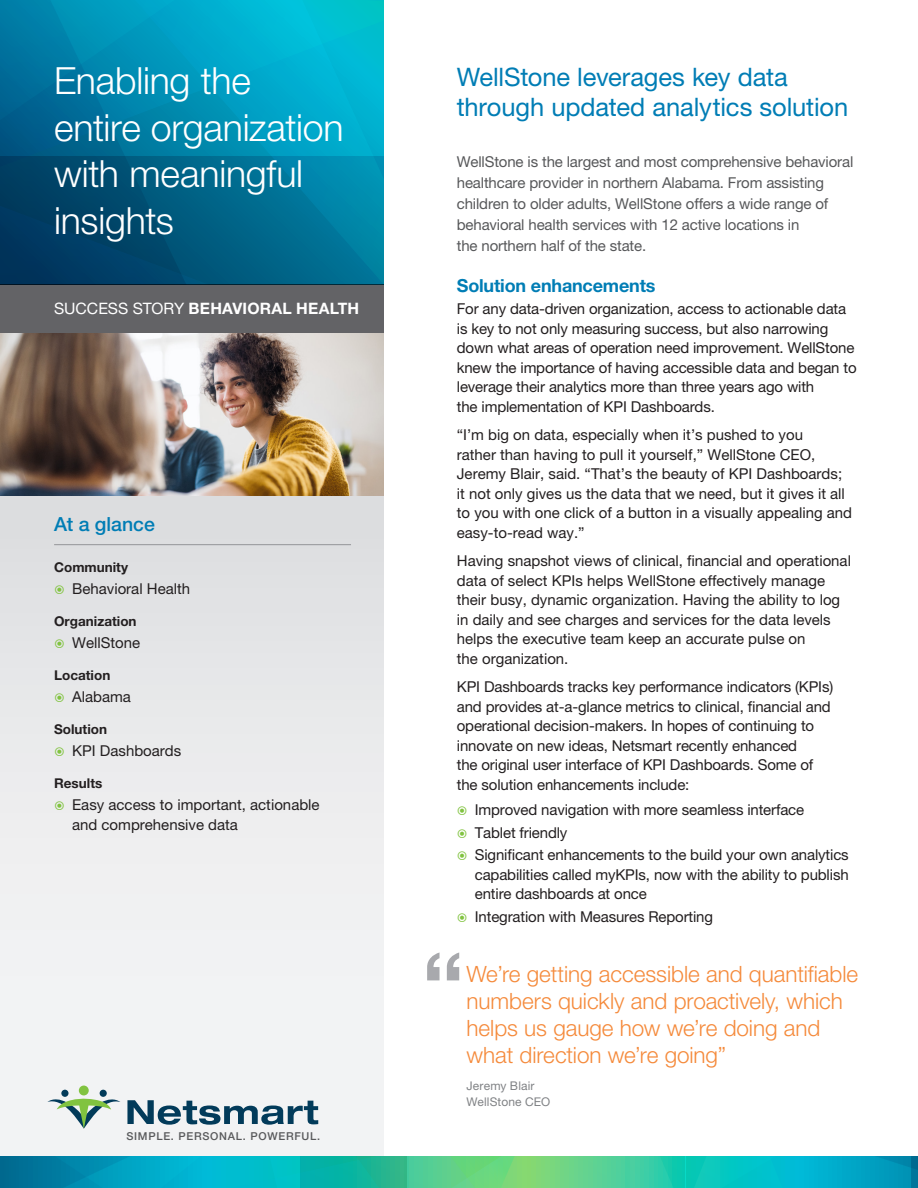
<style>
.page{position:relative;width:918px;height:1188px;background:#fff}
.page>*{position:absolute;margin:0;border:0;box-sizing:border-box;transform-origin:0 0}
.t1{font:500 99px "Helvetica Neue LT Pro";color:#a8a9ad}
.t2{font:300 37.5px/46.5px "Helvetica Neue LT Pro";letter-spacing:-.005em;color:#fff}
.t3{font:25.5px/30px "Helvetica Neue LT Pro";letter-spacing:-.005em;color:#007db5}
.t4{font:300 22.5px/27px "Helvetica Neue LT Pro";letter-spacing:-.005em;color:#f58a3b}
.t5{font:500 19.5px "Helvetica Neue LT Pro";color:#007db5}
.t6{font:700 18px "Helvetica Neue LT Pro";letter-spacing:-.01em;color:#007db5}
.t7{font:700 15.75px "Helvetica Neue LT Pro";letter-spacing:.01em;color:#fff}
.t8{font:15px/19.5px "Helvetica Neue LT Pro";letter-spacing:-.01em;color:#231f20}
.t9{font:15px/21px "Helvetica Neue LT Pro";letter-spacing:-.01em;color:#57585a}
.t10{font:700 13.5px "Helvetica Neue LT Pro";color:#231f20}
.t11{font:12px/16.5px "Helvetica Neue LT Pro";letter-spacing:.01em;color:#808285}
.t12{font:500 10.95px "Helvetica Neue LT Pro";letter-spacing:.065em;color:#58595b}
.s1{font-weight:400}
</style>
<div class="page">
<div style="left:0;top:487px;width:383px;height:701px;background:linear-gradient(to bottom,#dedfe1,#f8f9fa)"></div>
<svg style="left:127px;top:1100px;width:191px;height:25px"></svg>
<div style="left:61px;top:1090px;width:8px;height:7px;background:#023b5a;border-radius:50%"></div>
<div style="left:100px;top:1090px;width:7px;height:7px;background:#023b5a;border-radius:50%"></div>
<svg style="left:47px;top:1094px;width:73px;height:35px"></svg>
<div style="left:79px;top:1086px;width:10px;height:9px;background:#81c340;border-radius:50%"></div>
<svg style="left:0;top:1157px;width:918px;height:31px;background:#1db6ac"></svg>
<div style="left:0;top:284px;width:383px;height:50px;background:#636366"></div>
<svg style="left:241px;top:186px;width:142px;height:98px;background:#007497"></svg>
<svg style="left:0;top:186px;width:241px;height:98px;background:#00486d"></svg>
<svg style="left:0;top:0;width:383px;height:186px;background:#008eb2"></svg>
<img style="left:0;top:333px;width:383px;height:163px">
<hr style="left:54px;top:544px;width:297px;height:1px;background:#939598">
<svg style="left:55px;top:585px;width:9px;height:9px"></svg>
<svg style="left:55px;top:639px;width:9px;height:9px"></svg>
<svg style="left:55px;top:693px;width:9px;height:9px"></svg>
<svg style="left:55px;top:747px;width:9px;height:9px"></svg>
<svg style="left:55px;top:801px;width:9px;height:9px"></svg>
<h2 class="t2" style="left:54px;top:57px;width:291px">Enabling the entire organization with meaningful insights</h2>
<p class="t7" style="left:54px;top:298px;width:307px"><span class="s1">SUCCESS STORY</span> BEHAVIORAL HEALTH</p>
<h3 class="t5" style="left:54px;top:513px;width:102px">At a glance</h3>
<p class="t10" style="left:54px;top:559px;width:75px">Community</p>
<p class="t8" style="left:72px;top:579px;width:120px">Behavioral Health</p>
<p class="t10" style="left:54px;top:613px;width:84px">Organization</p>
<p class="t8" style="left:72px;top:633px;width:70px">WellStone</p>
<p class="t10" style="left:54px;top:667px;width:58px">Location</p>
<p class="t8" style="left:72px;top:687px;width:60px">Alabama</p>
<p class="t10" style="left:54px;top:721px;width:54px">Solution</p>
<p class="t8" style="left:72px;top:741px;width:111px">KPI Dashboards</p>
<p class="t10" style="left:54px;top:775px;width:50px">Results</p>
<p class="t8" style="left:72px;top:795px;width:249px">Easy access to important, actionable and comprehensive data</p>
<p class="t12" style="left:126px;top:1130px;width:195px">SIMPLE. PERSONAL. POWERFUL.</p>
<h3 class="t3" style="left:457px;top:61px;width:393px">WellStone leverages key data through updated analytics solution</h3>
<p class="t9" style="left:457px;top:151px;width:398px">WellStone is the largest and most comprehensive behavioral healthcare provider in northern Alabama. From assisting children to older adults, WellStone offers a wide range of behavioral health services with 12 active locations in<br>the northern half of the state.</p>
<p class="t6" style="left:457px;top:274px;width:200px">Solution enhancements</p>
<p class="t8" style="left:457px;top:299px;width:401px">For any data-driven organization, access to actionable data is key to not only measuring success, but also narrowing down what areas of operation need improvement. WellStone knew the importance of having accessible data and began to leverage their analytics more than three years ago with<br>the implementation of KPI Dashboards.</p>
<p class="t8" style="left:457px;top:425px;width:397px">“I’m big on data, especially when it’s pushed to you<br>rather than having to pull it yourself,” WellStone CEO, Jeremy Blair, said. “That’s the beauty of KPI Dashboards; it not only gives us the data that we need, but it gives it all to you with one click of a button in a visually appealing and easy-to-read way.”</p>
<p class="t8" style="left:457px;top:551px;width:396px">Having snapshot views of clinical, financial and operational data of select KPIs helps WellStone effectively manage their busy, dynamic organization. Having the ability to log in daily and see charges and services for the data levels helps the executive team keep an accurate pulse on<br>the organization.</p>
<p class="t8" style="left:457px;top:677px;width:378px">KPI Dashboards tracks key performance indicators (KPIs) and provides at-a-glance metrics to clinical, financial and operational decision-makers. In hopes of continuing to innovate on new ideas, Netsmart recently enhanced<br>the original user interface of KPI Dashboards. Some of the solution enhancements include:</p>
<p class="t8" style="left:475px;top:799px;width:375px;line-height:22.5px">Improved navigation with more seamless interface<br>Tablet friendly<br>Significant enhancements to the build your own analytics</p>
<p class="t8" style="left:475px;top:865px;width:375px">capabilities called myKPIs, now with the ability to publish entire dashboards at once</p>
<p class="t8" style="left:475px;top:907px;width:240px">Integration with Measures Reporting</p>
<h1 class="t1" style="left:421px;top:929px;width:45px">“</h1>
<h3 class="t4" style="left:467px;top:960px;width:393px">We’re getting accessible and quantifiable numbers quickly and proactively, which helps us gauge how we’re doing and what direction we’re going”</h3>
<p class="t11" style="left:467px;top:1077px;width:85px">Jeremy Blair<br>WellStone CEO</p>
</div>
